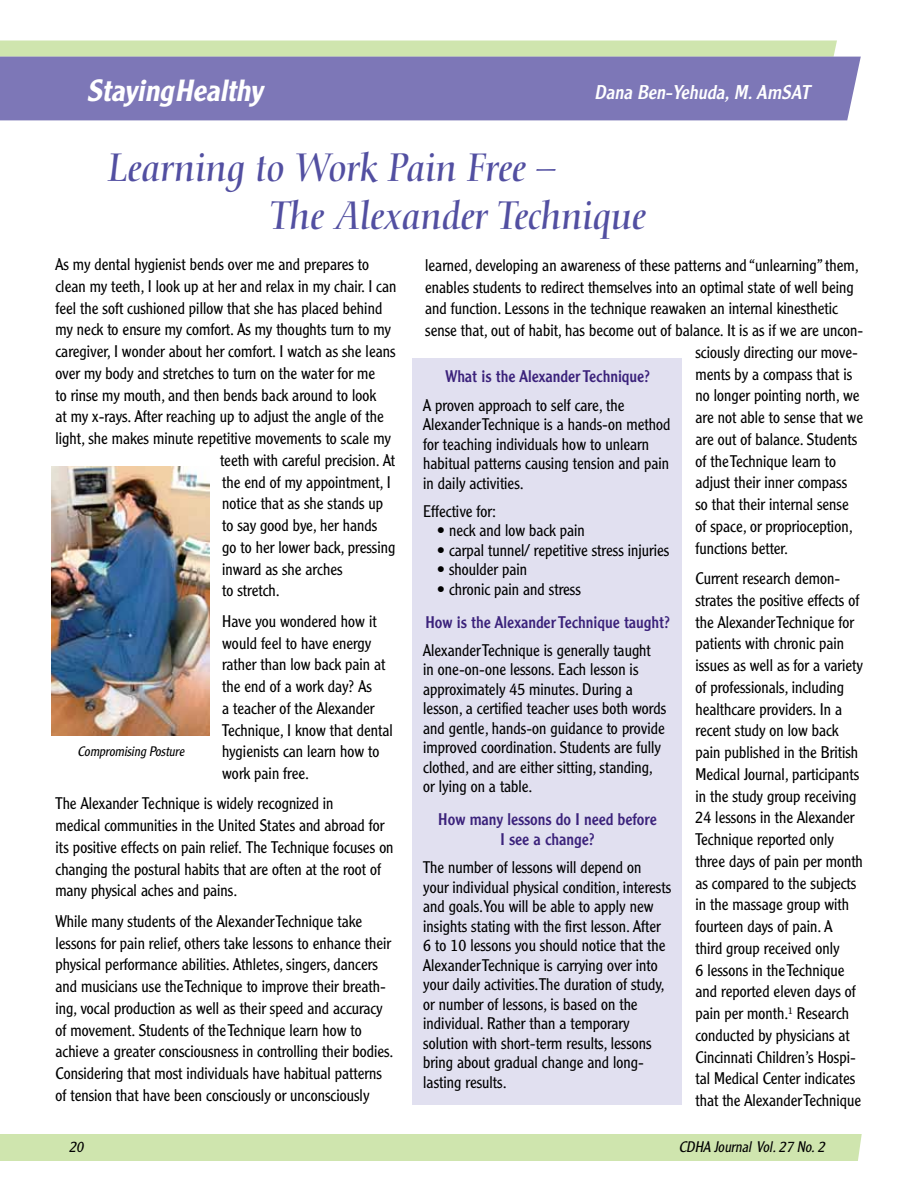
<style>
.page{position:relative;width:918px;height:1188px;background:#fff}
.page>*{position:absolute;margin:0;border:0;box-sizing:border-box;transform-origin:0 0}
.t1{font:italic 39px/47.7px "Nofret";color:#524fa1}
.t2{font:italic 500 30px "Clearface Gothic LH";color:#fff}
.t3{font:italic 19.5px "Clearface Gothic LH";color:#fff}
.t4{font:300 16.5px/21.8px "Clearface Gothic LH";color:#000}
.t5{font:16.5px/33px "Clearface Gothic LH";color:#3b227b}
.t6{font:italic 300 15px "Clearface Gothic LH";color:#000}
.t7{font:italic 300 13.5px "Clearface Gothic LH";color:#000}
.s1{font-weight:400;color:#3b227b}
.s2{font-weight:300;color:#000}
</style>
<div class="page">
<svg style="left:0;top:40px;width:837px;height:17px;background:#cee3b1"></svg>
<div style="left:0;top:1134px;width:862px;height:27px;background:#cfe5ae"></div>
<div style="left:0;top:57px;width:861px;height:63px;background:#7d77b7"></div>
<div style="left:412px;top:358px;width:270px;height:748px;background:#e1e0f0"></div>
<img style="left:52px;top:466px;width:157px;height:270px">
<p class="t2" style="left:86px;top:72px;width:184px">StayingHealthy</p>
<p class="t3" style="left:594px;top:80px;width:221px">Dana Ben-Yehuda,M.AmSAT</p>
<p class="t1" style="left:270px;top:144px;width:378px;text-indent:-162px">Learning to Work Pain Free –<br>The Alexander Technique</p>
<p class="t4" style="left:56px;top:253px;width:315px">As my dental hygienist bends over me and prepares to</p>
<p class="t4" style="left:56px;top:275px;width:342px">clean my teeth, I look up at her and relax in my chair. I can</p>
<p class="t4" style="left:56px;top:297px;width:328px">feel the soft cushioned pillow that she has placed behind</p>
<p class="t4" style="left:56px;top:319px;width:337px">my neck to ensure my comfort. As my thoughts turn to my</p>
<p class="t4" style="left:56px;top:340px;width:342px">caregiver, I wonder about her comfort. I watch as she leans</p>
<p class="t4" style="left:56px;top:362px;width:321px">over my body and stretches to turn on the water for me</p>
<p class="t4" style="left:56px;top:384px;width:322px">to rinse my mouth, and then bends back around to look</p>
<p class="t4" style="left:56px;top:406px;width:330px">at my x-rays. After reaching up to adjust the angle of the</p>
<p class="t4" style="left:56px;top:427px;width:337px">light, she makes minute repetitive movements to scale my</p>
<p class="t4" style="left:220px;top:449px;width:177px">teeth with careful precision. At</p>
<p class="t4" style="left:222px;top:471px;width:170px">the end of my appointment, I</p>
<p class="t4" style="left:222px;top:493px;width:162px">notice that as she stands up</p>
<p class="t4" style="left:222px;top:514px;width:157px">to say good bye, her hands</p>
<p class="t4" style="left:222px;top:536px;width:175px">go to her lower back, pressing</p>
<p class="t4" style="left:222px;top:558px;width:122px">inward as she arches</p>
<p class="t4" style="left:222px;top:580px;width:59px">to stretch.</p>
<p class="t4" style="left:222px;top:610px;width:172px">Have you wondered how it would feel to have energy rather than low back pain at the end of a work day? As<br>a teacher of the Alexander<br>Technique, I know that dental hygienists can learn how to work pain free.</p>
<p class="t4" style="left:55px;top:793px;width:340px">The Alexander Technique is widely recognized in<br>medical communities in the United States and abroad for its positive effects on pain relief. The Technique focuses on changing the postural habits that are often at the root of many physical aches and pains.</p>
<p class="t4" style="left:55px;top:910px;width:340px">While many students of the Alexander Technique take lessons for pain relief, others take lessons to enhance their physical performance abilities. Athletes, singers, dancers and musicians use the Technique to improve their breath&shy;ing, vocal production as well as their speed and accuracy of movement. Students of the Technique learn how to achieve a greater consciousness in controlling their bodies.<br>Considering that most individuals have habitual patterns of tension that have been consciously or unconsciously</p>
<p class="t4" style="left:425px;top:254px;width:435px">learned, developing an awareness of these patterns and “unlearning” them,</p>
<p class="t4" style="left:425px;top:276px;width:430px">enables students to redirect themselves into an optimal state of well being</p>
<p class="t4" style="left:425px;top:298px;width:414px">and function. Lessons in the technique reawaken an internal kinesthetic</p>
<p class="t4" style="left:425px;top:320px;width:440px">sense that, out of habit, has become out of balance. It is as if we are uncon-</p>
<p class="t4" style="left:695px;top:341px;width:164px">sciously directing our move-</p>
<p class="t4" style="left:695px;top:363px;width:158px">ments by a compass that is</p>
<p class="t4" style="left:695px;top:385px;width:166px">no longer pointing north, we</p>
<p class="t4" style="left:695px;top:407px;width:169px">are not able to sense that we</p>
<p class="t4" style="left:695px;top:428px;width:163px">are out of balance. Students</p>
<p class="t4" style="left:695px;top:450px;width:142px">of the Technique learn to</p>
<p class="t4" style="left:695px;top:472px;width:153px">adjust their inner compass</p>
<p class="t4" style="left:695px;top:494px;width:155px">so that their internal sense</p>
<p class="t4" style="left:695px;top:515px;width:159px">of space, or proprioception,</p>
<p class="t4" style="left:695px;top:537px;width:94px">functions better.</p>
<p class="t4" style="left:695px;top:567px;width:169px">Current research demon&shy;strates the positive effects of the Alexander Technique for patients with chronic pain issues as well as for a variety of professionals, including healthcare providers. In a recent study on low back pain published in the British<br>Medical Journal, participants in the study group receiving<br>24 lessons in the Alexander<br>Technique reported only three days of pain per month as compared to the subjects in the massage group with fourteen days of pain. A third group received only<br>6 lessons in the Technique and reported eleven days of pain per month.<sup>1</sup> Research conducted by physicians at<br>Cincinnati Children’s Hospi&shy;tal Medical Center indicates that the Alexander Technique</p>
<p class="t4" style="left:423px;top:363px;width:228px;line-height:28.2px;text-indent:22px"><span class="s1">What is the Alexander Technique?<br></span>A proven approach to self care, the</p>
<p class="t4" style="left:423px;top:415px;width:249px;line-height:19.5px">Alexander Technique is a hands-on method for teaching individuals how to unlearn habitual patterns causing tension and pain in daily activities.</p>
<p class="t4" style="left:423px;top:500px;width:74px">Effective for:</p>
<p class="t4" style="left:437px;top:520px;width:150px">• neck and low back pain</p>
<p class="t4" style="left:437px;top:539px;width:234px">• carpal tunnel/ repetitive stress injuries</p>
<p class="t4" style="left:437px;top:559px;width:92px">• shoulder pain</p>
<p class="t5" style="left:425px;top:572px;width:246px;text-indent:11px"><span class="s2">• chronic pain and stress<br></span>How is the Alexander Technique taught?</p>
<p class="t4" style="left:423px;top:640px;width:245px;line-height:19.5px">Alexander Technique is generally taught<br>in one-on-one lessons. Each lesson is approximately 45 minutes. During a lesson, a certified teacher uses both words and gentle, hands-on guidance to provide improved coordination. Students are fully clothed, and are either sitting, standing, or lying on a table.</p>
<p class="t5" style="left:438px;top:810px;width:220px;line-height:19.5px;text-align:center">How many lessons do I need before<br>I see a change?</p>
<p class="t4" style="left:423px;top:857px;width:249px;line-height:19.5px">The number of lessons will depend on<br>your individual physical condition, interests and goals. You will be able to apply new insights stating with the first lesson. After 6 to 10 lessons you should notice that the Alexander Technique is carrying over into your daily activities. The duration of study, or number of lessons, is based on the individual. Rather than a temporary solution with short-term results, lessons bring about gradual change and long&shy;lasting results.</p>
<p class="t7" style="left:78px;top:743px;width:111px">Compromising Posture</p>
<p class="t6" style="left:69px;top:1138px;width:19px">20</p>
<p class="t6" style="left:679px;top:1138px;width:151px">CDHA Journal Vol.27 No.2</p>
</div>
